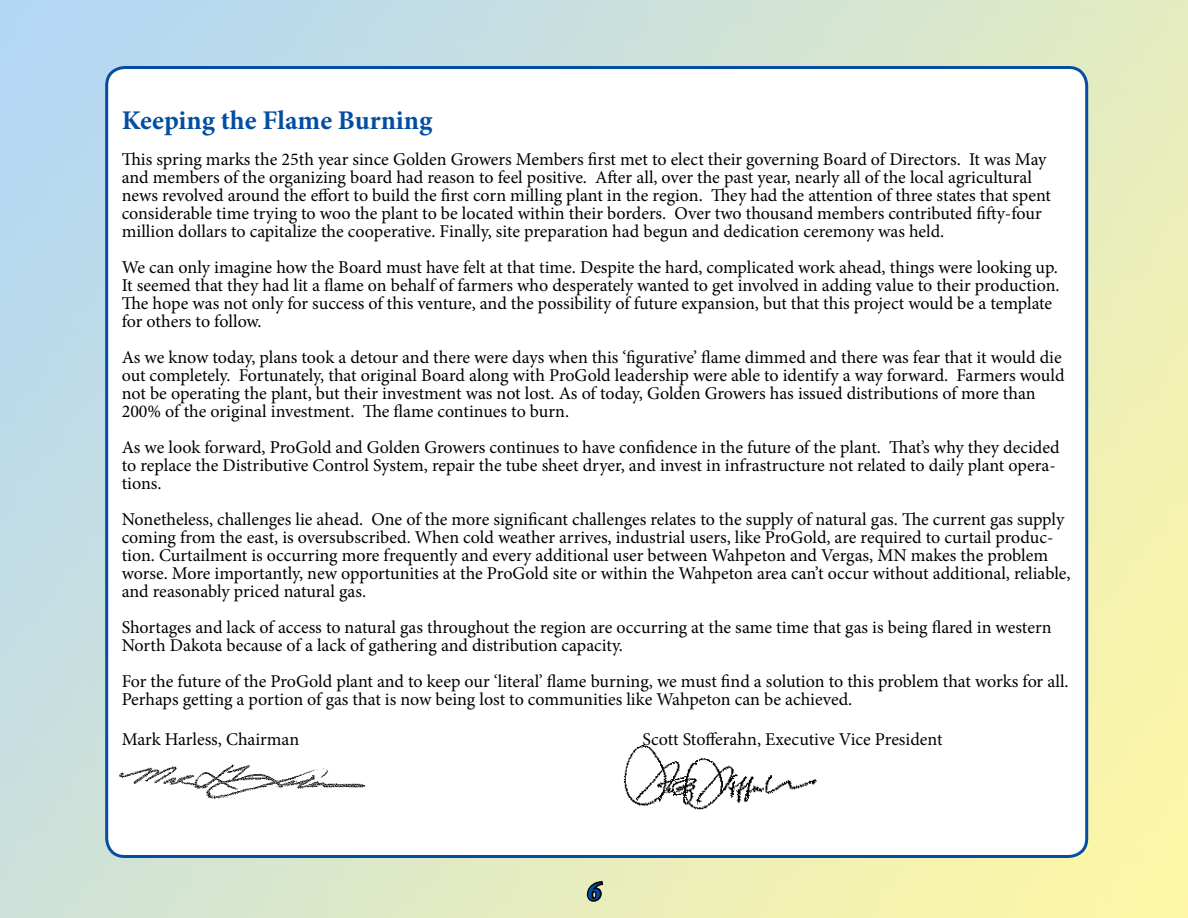
<style>
.page{position:relative;width:1188px;height:918px;background:#fff}
.page>*{position:absolute;margin:0;border:0;box-sizing:border-box;transform-origin:0 0}
.t1{font:700 27px "Minion Pro";color:#034ea2}
.t2{font:italic 700 27px "Minion Pro";color:#034ea2}
.t3{font:18px/18px "Minion Pro";letter-spacing:-.005em;color:#000}
</style>
<div class="page">
<img style="left:0;top:0;width:1188px;height:918px">
<div style="left:107px;top:68px;width:980px;height:788px;background:#fff;border-radius:18px"></div>
<img style="left:102px;top:756px;width:264px;height:55px">
<img style="left:624px;top:746px;width:193px;height:64px">
<svg style="left:585px;top:879px;width:20px;height:24px"></svg>
<h1 class="t1" style="left:122px;top:101px;width:312px">Keeping the Flame Burning</h1>
<p class="t3" style="left:122px;top:150px;width:931px">This spring marks the 25th year since Golden Growers Members first met to elect their governing Board of Directors. It was May and members of the organizing board had reason to feel positive. After all, over the past year, nearly all of the local agricultural news revolved around the effort to build the first corn milling plant in the region. They had the attention of three states that spent considerable time trying to woo the plant to be located within their borders. Over two thousand members contributed fifty-four million dollars to capitalize the cooperative. Finally, site preparation had begun and dedication ceremony was held.</p>
<p class="t3" style="left:122px;top:258px;width:940px">We can only imagine how the Board must have felt at that time. Despite the hard, complicated work ahead, things were looking up.<br>It seemed that they had lit a flame on behalf of farmers who desperately wanted to get involved in adding value to their production.<br>The hope was not only for success of this venture, and the possibility of future expansion, but that this project would be a template for others to follow.</p>
<p class="t3" style="left:122px;top:348px;width:944px">As we know today, plans took a detour and there were days when this ‘figurative’ flame dimmed and there was fear that it would die out completely. Fortunately, that original Board along with ProGold leadership were able to identify a way forward. Farmers would not be operating the plant, but their investment was not lost. As of today, Golden Growers has issued distributions of more than 200% of the original investment. The flame continues to burn.</p>
<p class="t3" style="left:122px;top:438px;width:939px">As we look forward, ProGold and Golden Growers continues to have confidence in the future of the plant. That’s why they decided to replace the Distributive Control System, repair the tube sheet dryer, and invest in infrastructure not related to daily plant opera&shy;tions.</p>
<p class="t3" style="left:122px;top:510px;width:950px">Nonetheless, challenges lie ahead. One of the more significant challenges relates to the supply of natural gas. The current gas supply coming from the east, is oversubscribed. When cold weather arrives, industrial users, like ProGold, are required to curtail produc&shy;tion. Curtailment is occurring more frequently and every additional user between Wahpeton and Vergas, MN makes the problem worse. More importantly, new opportunities at the ProGold site or within the Wahpeton area can’t occur without additional, reliable, and reasonably priced natural gas.</p>
<p class="t3" style="left:122px;top:618px;width:931px">Shortages and lack of access to natural gas throughout the region are occurring at the same time that gas is being flared in western<br>North Dakota because of a lack of gathering and distribution capacity.</p>
<p class="t3" style="left:122px;top:672px;width:948px">For the future of the ProGold plant and to keep our ‘literal’ flame burning, we must find a solution to this problem that works for all.<br>Perhaps getting a portion of gas that is now being lost to communities like Wahpeton can be achieved.</p>
<p class="t3" style="left:122px;top:730px;width:179px">Mark Harless, Chairman</p>
<p class="t3" style="left:642px;top:730px;width:302px">Scott Stofferahn, Executive Vice President</p>
<h1 class="t2" style="left:587px;top:872px;width:15px">6</h1>
</div>
